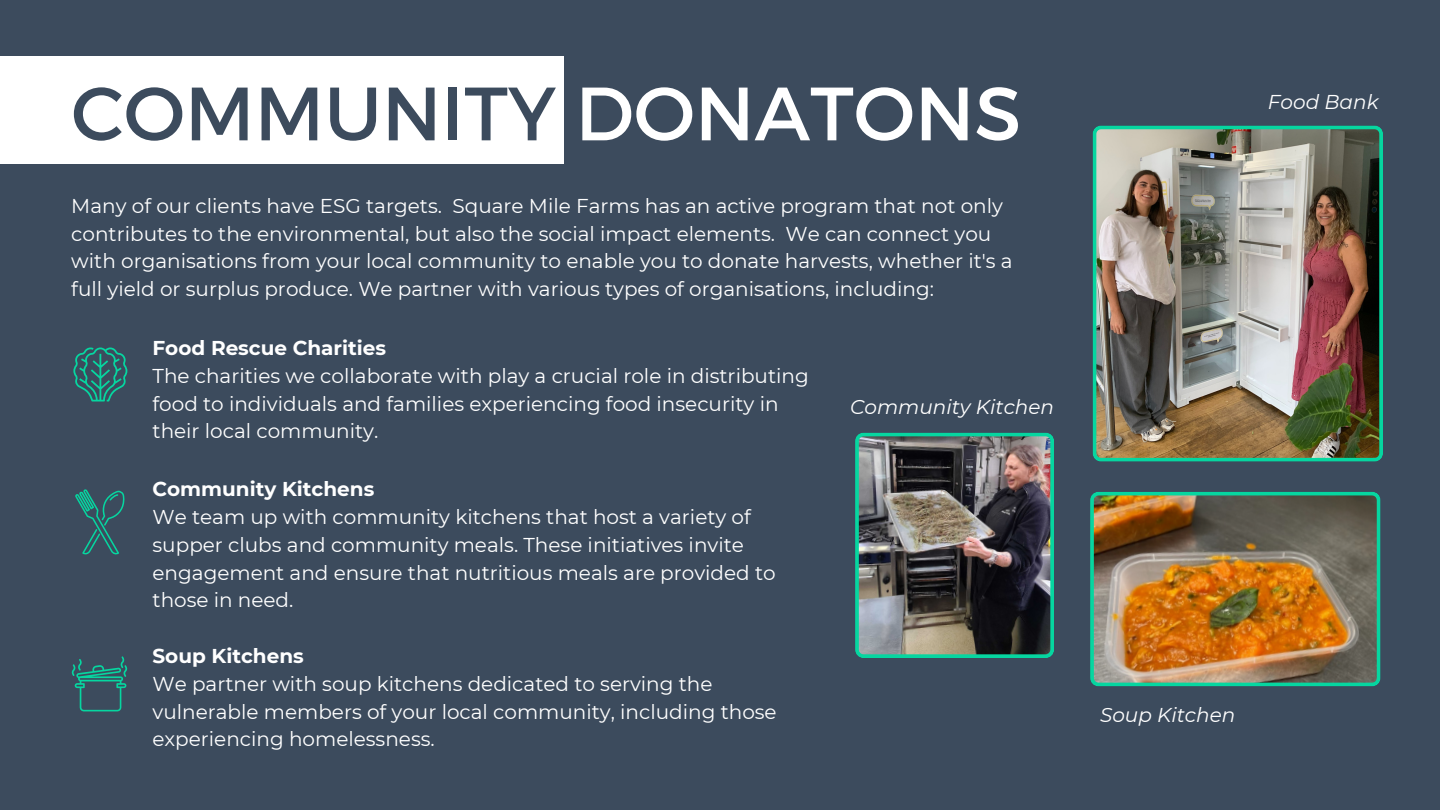
<style>
.page{position:relative;width:1440px;height:810px;background:#3c4b5d}
.page>*{position:absolute;margin:0;border:0;box-sizing:border-box;transform-origin:0 0}
.t1{font:75.4px "Montserrat";color:#3c4b5d}
.t2{font:20px/27.8px "Montserrat";color:#fff}
.t3{font:700 20px "Montserrat";color:#fff}
.t4{font:italic 20px "Montserrat";color:#fff}
.s1{color:#fff}
</style>
<div class="page">
<div style="left:0;top:56px;width:564px;height:108px;background:#fff"></div>
<svg style="left:73px;top:348px;width:54px;height:54px"></svg>
<img style="left:1093px;top:126px;width:290px;height:336px">
<img style="left:855px;top:433px;width:199px;height:225px">
<img style="left:1090px;top:492px;width:290px;height:194px">
<svg style="left:71px;top:656px;width:57px;height:55px"></svg>
<svg style="left:75px;top:489px;width:50px;height:66px"></svg>
<p class="t1" style="left:71px;top:64px;width:952px">COMMUNITY <span class="s1">DONATONS</span></p>
<p class="t2" style="left:71px;top:192px;width:943px">Many of our clients have ESG targets. Square Mile Farms has an active program that not only contributes to the environmental, but also the social impact elements. We can connect you with organisations from your local community to enable you to donate harvests, whether it's a full yield or surplus produce. We partner with various types of organisations, including:</p>
<p class="t3" style="left:153px;top:336px;width:235px">Food Rescue Charities</p>
<p class="t2" style="left:153px;top:362px;width:658px">The charities we collaborate with play a crucial role in distributing food to individuals and families experiencing food insecurity in their local community.</p>
<p class="t3" style="left:153px;top:477px;width:223px">Community Kitchens</p>
<p class="t2" style="left:153px;top:503px;width:625px">We team up with community kitchens that host a variety of supper clubs and community meals. These initiatives invite engagement and ensure that nutritious meals are provided to those in need.</p>
<p class="t3" style="left:153px;top:644px;width:153px">Soup Kitchens</p>
<p class="t2" style="left:153px;top:670px;width:626px">We partner with soup kitchens dedicated to serving the vulnerable members of your local community, including those experiencing homelessness.</p>
<p class="t4" style="left:850px;top:394px;width:206px">Community Kitchen</p>
<p class="t4" style="left:1268px;top:89px;width:112px">Food Bank</p>
<p class="t4" style="left:1100px;top:702px;width:137px">Soup Kitchen</p>
</div>
